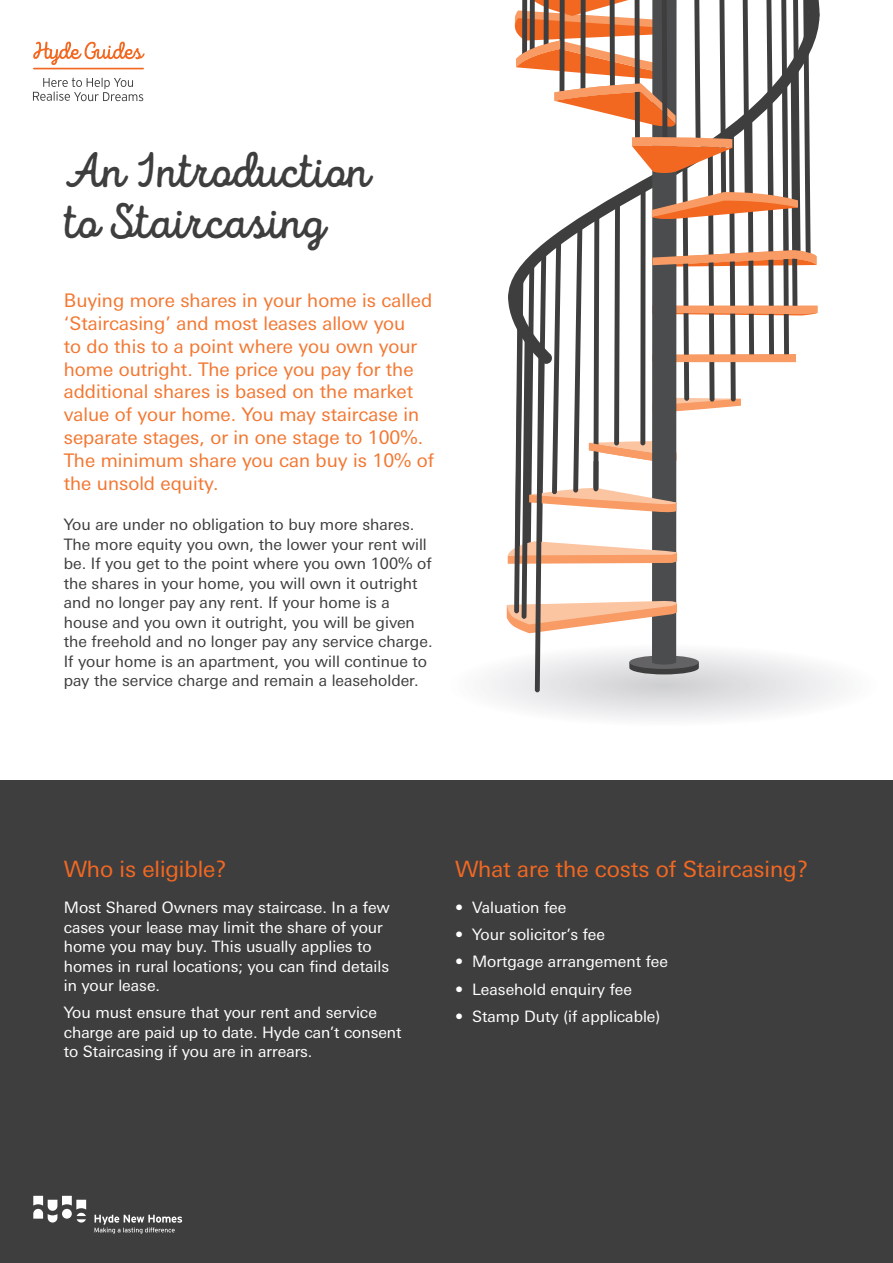
<style>
.page{position:relative;width:893px;height:1263px;background:#fff}
.page>*{position:absolute;margin:0;border:0;box-sizing:border-box;transform-origin:0 0}
.Heading_1_Script{font:49.5px/51px "Intro Script B Base";color:#3e3e3f}
.Heading_1_Univers{font:22.5px "Linotype Univers Basic";letter-spacing:-.005em;color:#f36821}
.t1{font:18.75px/22.8px "Linotype Univers Basic";color:#f37731}
.t2{font:15.75px/19.5px "Linotype Univers Basic";color:#fff}
.t3{font:15.75px/19.5px "Linotype Univers Basic";color:#3e3e3f}
</style>
<div class="page">
<div style="left:0;top:780px;width:893px;height:483px;background:#3e3e3f"></div>
<svg style="left:486px;top:0;width:355px;height:720px"></svg>
<svg style="left:33px;top:42px;width:112px;height:23px"></svg>
<hr style="left:34px;top:68px;width:109px;height:1px;background:#f36821">
<svg style="left:33px;top:78px;width:110px;height:23px"></svg>
<svg style="left:33px;top:1196px;width:53px;height:26px"></svg>
<svg style="left:95px;top:1214px;width:87px;height:20px"></svg>
<p class="Heading_1_Script" style="left:64px;top:146px;width:307px">An Introduction to Staircasing</p>
<p class="t1" style="left:64px;top:289px;width:372px">Buying more shares in your home is called ‘Staircasing’ and most leases allow you<br>to do this to a point where you own your home outright. The price you pay for the additional shares is based on the market value of your home. You may staircase in separate stages, or in one stage to 100%.<br>The minimum share you can buy is 10% of the unsold equity.</p>
<p class="t3" style="left:64px;top:515px;width:370px">You are under no obligation to buy more shares.<br>The more equity you own, the lower your rent will be. If you get to the point where you own 100% of the shares in your home, you will own it outright and no longer pay any rent. If your home is a house and you own it outright, you will be given the freehold and no longer pay any service charge.<br>If your home is an apartment, you will continue to pay the service charge and remain a leaseholder.</p>
<p class="Heading_1_Univers" style="left:64px;top:856px;width:165px">Who is eligible?</p>
<p class="t2" style="left:64px;top:898px;width:327px">Most Shared Owners may staircase. In a few cases your lease may limit the share of your home you may buy. This usually applies to homes in rural locations; you can find details in your lease.</p>
<p class="t2" style="left:64px;top:1003px;width:339px">You must ensure that your rent and service charge are paid up to date. Hyde can’t consent to Staircasing if you are in arrears.</p>
<p class="Heading_1_Univers" style="left:455px;top:856px;width:355px">What are the costs of Staircasing?</p>
<p class="t2" style="left:455px;top:898px;width:113px">• Valuation fee</p>
<p class="t2" style="left:455px;top:925px;width:151px">• Your solicitor’s fee</p>
<p class="t2" style="left:455px;top:952px;width:215px">• Mortgage arrangement fee</p>
<p class="t2" style="left:455px;top:979px;width:178px">• Leasehold enquiry fee</p>
<p class="t2" style="left:455px;top:1006px;width:207px">• Stamp Duty (if applicable)</p>
</div>
